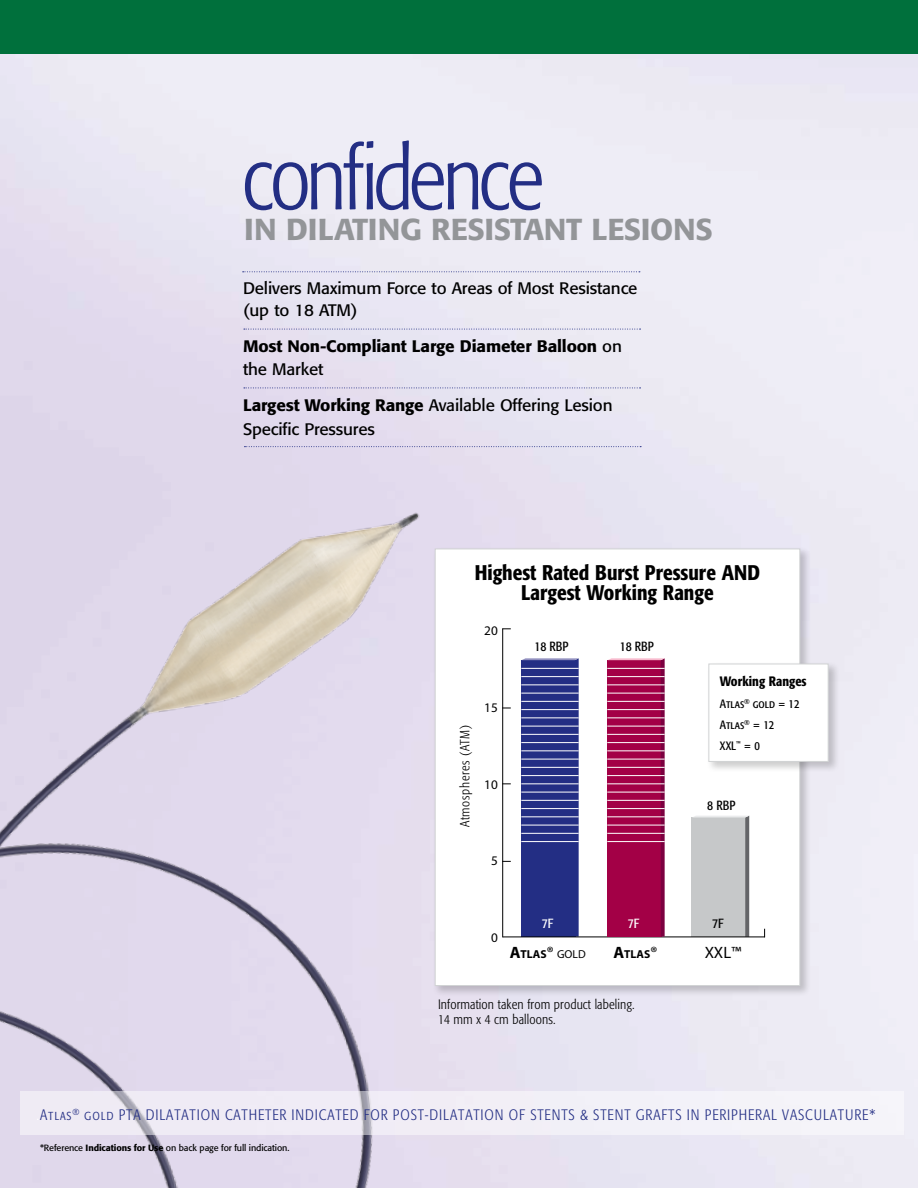
<style>
.page{position:relative;width:918px;height:1188px;background:#fff}
.page>*{position:absolute;margin:0;border:0;box-sizing:border-box;transform-origin:0 0}
.t1{font:300 condensed 90px "Formata";letter-spacing:-.04em;color:#232e84}
.t2{font:500 30px "Formata";letter-spacing:-.01em;color:#939598}
.t3{font:500 condensed 21px/20.2px "Formata";color:#000;text-align:center}
.t4{font:16.5px/22.5px "Formata";letter-spacing:-.01em;color:#000}
.t5{font:500 16.5px/22.5px "Formata";letter-spacing:-.01em;color:#000}
.t6{font:16.5px "Myriad Pro";color:#000}
.t7{font:300 condensed 15px "Formata";letter-spacing:.06em;color:#232e84}
.t8{font:300 condensed 13.5px/15px "Formata";letter-spacing:.01em;color:#000}
.t9{font:500 condensed 13.5px "Formata";color:#000}
.t10{font:condensed 13.2px "Formata";color:#000}
.t11{font:300 condensed 13.2px "Formata";letter-spacing:.05em;color:#000}
.t12{font:13.2px "Myriad Pro";color:#000}
.t13{font:condensed 13.2px "Formata";color:#fff}
.t14{font:condensed 12px/21.1px "Formata";color:#000}
.t15{font:700 11.55px "Myriad Pro";color:#000}
.t16{font:9px "Formata";letter-spacing:-.01em;color:#000}
.s1{font-weight:400}
.s2{font-weight:500}
.s3{font-size:16.5px}
.s4{font-weight:400;font-size:16.5px}
.s5{font-family:"Formata Light Cn SC";font-weight:400;font-stretch:normal;color:#fff}
.s6{font-family:"Formata Light Cn SC";font-weight:400;font-stretch:normal}
</style>
<div class="page">
<svg style="left:244px;top:329px;width:397px;height:1px"></svg>
<svg style="left:244px;top:388px;width:397px;height:1px"></svg>
<svg style="left:244px;top:446px;width:397px;height:1px"></svg>
<svg style="left:243px;top:271px;width:397px;height:1px"></svg>
<div style="left:432px;top:546px;width:380px;height:451px;background:#000;opacity:.2"></div>
<div style="left:435px;top:549px;width:365px;height:437px;background:#fff;border:1px solid #d1d3d4"></div>
<svg style="left:692px;top:816px;width:57px;height:120px;background:#c0c1c3"></svg>
<svg style="left:521px;top:658px;width:58px;height:278px;background:#293487"></svg>
<hr style="left:503px;top:936px;width:262px;height:1px;background:#000">
<svg style="left:607px;top:658px;width:58px;height:279px;background:#a3084b"></svg>
<hr style="left:521px;top:668px;width:58px;height:1px;background:#fff">
<hr style="left:521px;top:676px;width:58px;height:1px;background:#fff">
<hr style="left:521px;top:684px;width:58px;height:1px;background:#fff">
<hr style="left:521px;top:693px;width:58px;height:1px;background:#fff">
<hr style="left:521px;top:701px;width:58px;height:1px;background:#fff">
<hr style="left:521px;top:709px;width:58px;height:1px;background:#fff">
<hr style="left:521px;top:717px;width:58px;height:1px;background:#fff">
<hr style="left:521px;top:726px;width:58px;height:1px;background:#fff">
<hr style="left:521px;top:734px;width:58px;height:1px;background:#fff">
<hr style="left:521px;top:742px;width:58px;height:1px;background:#fff">
<hr style="left:521px;top:750px;width:58px;height:1px;background:#fff">
<hr style="left:521px;top:759px;width:58px;height:1px;background:#fff">
<hr style="left:521px;top:767px;width:58px;height:1px;background:#fff">
<hr style="left:521px;top:775px;width:58px;height:1px;background:#fff">
<hr style="left:521px;top:783px;width:58px;height:1px;background:#fff">
<hr style="left:521px;top:792px;width:58px;height:1px;background:#fff">
<hr style="left:521px;top:800px;width:58px;height:1px;background:#fff">
<hr style="left:521px;top:808px;width:58px;height:1px;background:#fff">
<hr style="left:521px;top:816px;width:58px;height:1px;background:#fff">
<hr style="left:521px;top:825px;width:58px;height:1px;background:#fff">
<hr style="left:521px;top:833px;width:58px;height:1px;background:#fff">
<hr style="left:521px;top:841px;width:58px;height:1px;background:#fff">
<hr style="left:607px;top:668px;width:58px;height:1px;background:#fff">
<hr style="left:607px;top:676px;width:58px;height:1px;background:#fff">
<hr style="left:607px;top:684px;width:58px;height:1px;background:#fff">
<hr style="left:607px;top:693px;width:58px;height:1px;background:#fff">
<hr style="left:607px;top:701px;width:58px;height:1px;background:#fff">
<hr style="left:607px;top:709px;width:58px;height:1px;background:#fff">
<hr style="left:607px;top:717px;width:58px;height:1px;background:#fff">
<hr style="left:607px;top:726px;width:58px;height:1px;background:#fff">
<hr style="left:607px;top:734px;width:58px;height:1px;background:#fff">
<hr style="left:607px;top:742px;width:58px;height:1px;background:#fff">
<hr style="left:607px;top:750px;width:58px;height:1px;background:#fff">
<hr style="left:607px;top:759px;width:58px;height:1px;background:#fff">
<hr style="left:607px;top:767px;width:58px;height:1px;background:#fff">
<hr style="left:607px;top:775px;width:58px;height:1px;background:#fff">
<hr style="left:607px;top:783px;width:58px;height:1px;background:#fff">
<hr style="left:607px;top:792px;width:58px;height:1px;background:#fff">
<hr style="left:607px;top:800px;width:58px;height:1px;background:#fff">
<hr style="left:607px;top:808px;width:58px;height:1px;background:#fff">
<hr style="left:607px;top:816px;width:58px;height:1px;background:#fff">
<hr style="left:607px;top:825px;width:58px;height:1px;background:#fff">
<hr style="left:607px;top:833px;width:58px;height:1px;background:#fff">
<hr style="left:607px;top:841px;width:58px;height:1px;background:#fff">
<div style="left:0;top:0;width:918px;height:54px;background:#00703c"></div>
<div style="left:706px;top:661px;width:134px;height:112px;background:#000;opacity:.2"></div>
<div style="left:708px;top:664px;width:121px;height:98px;background:#fff;border:1px solid #d1d3d4"></div>
<img style="left:0;top:500px;width:512px;height:688px">
<div style="left:21px;top:1092px;width:883px;height:43px;background:#f1edf6"></div>
<h1 class="t1" style="left:242px;top:126px;width:304px">confidence</h1>
<h2 class="t2" style="left:244px;top:211px;width:470px">in DILATING RESISTANT LESIONS</h2>
<p class="t4" style="left:243px;top:276px;width:396px">Delivers Maximum Force to Areas of Most Resistance (up to 18 ATM)</p>
<p class="t5" style="left:243px;top:335px;width:380px">Most Non-Compliant Large Diameter Balloon <span class="s1">on the Market</span></p>
<p class="t4" style="left:243px;top:393px;width:371px;line-height:24px"><span class="s2">Largest Working Range</span> Available Offering Lesion<br>Specific Pressures</p>
<p class="t3" style="left:475px;top:562px;width:287px">Highest Rated Burst Pressure AND<br>Largest Working Range</p>
<p class="t12" style="left:484px;top:622px;width:15px">20</p>
<p class="t11" style="left:457px;top:827px;width:104px;rotate:-90deg">Atmospheres (ATM)</p>
<p class="t12" style="left:484px;top:699px;width:15px">15</p>
<p class="t12" style="left:484px;top:776px;width:15px">10</p>
<p class="t12" style="left:491px;top:853px;width:8px">5</p>
<p class="t10" style="left:534px;top:639px;width:36px">18 RBP</p>
<p class="t10" style="left:620px;top:639px;width:36px">18 RBP</p>
<p class="t9" style="left:720px;top:673px;width:88px">Working Ranges</p>
<p class="t14" style="left:720px;top:693px;width:81px">Atlas<sup>®</sup> gold = 12<br>Atlas<sup>®</sup> = 12<br>XXL<sup>™</sup> = 0</p>
<p class="t10" style="left:707px;top:798px;width:30px">8 RBP</p>
<p class="t12" style="left:491px;top:930px;width:8px">0</p>
<p class="t13" style="left:542px;top:916px;width:13px">7F</p>
<p class="t13" style="left:628px;top:916px;width:13px">7F</p>
<p class="t15" style="left:613px;top:947px;width:45px"><span class="s3">A</span>TLAS<span class="s4">®</span></p>
<p class="t10" style="left:712px;top:916px;width:13px">7F</p>
<p class="t15" style="left:510px;top:947px;width:78px"><span class="s3">A</span>TLAS<span class="s4">®</span> <span class="s1">GOLD</span></p>
<p class="t6" style="left:705px;top:942px;width:38px">XXL™</p>
<p class="t8" style="left:438px;top:996px;width:198px">Information taken from product labeling.<br>14 mm x 4 cm balloons.</p>
<p class="t7" style="left:36px;top:1106px;width:127px"><span class="s5">.</span><span class="s6">Atlas</span><sup>®</sup> <span class="s6">gold</span> PTA Dilatation</p>
<p class="t7" style="left:225px;top:1106px;width:17px">Catheter</p>
<p class="t7" style="left:292px;top:1106px;width:585px">INDICATED FOR POST-DILATATION OF STENTS &amp; STENT GRAFTS IN PERIPHERAL VASCULATURE*</p>
<p class="t16" style="left:40px;top:1142px;width:251px">*Reference <span class="s2">Indications for Use</span> on back page for full indication.</p>
</div>
